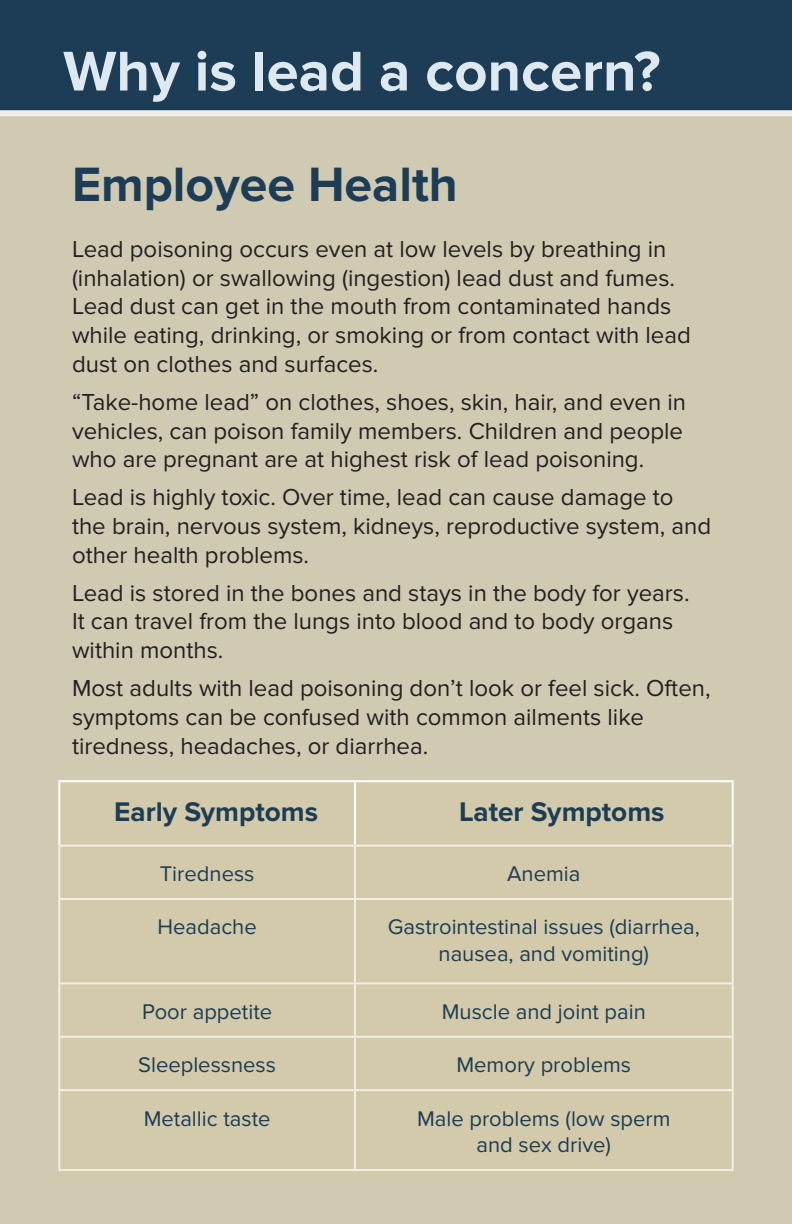
<style>
.page{position:relative;width:792px;height:1224px;background:#fff}
.page>*{position:absolute;margin:0;border:0;box-sizing:border-box;transform-origin:0 0}
.t1{font:700 58px "Proxima Nova";color:#dee8f1}
.t2{font:700 50px "Proxima Nova";color:#1c3d55}
.t3{font:700 28px "Proxima Nova";color:#1c3d55}
.t4{font:24px/28.8px "Proxima Nova";color:#231f20}
.t5{font:22px/26.4px "Proxima Nova";color:#1c3d55;text-align:center}
</style>
<div class="page">
<div style="left:0;top:116px;width:792px;height:1108px;background:#d1cab3"></div>
<div style="left:48px;top:779px;width:696px;height:412px;background:#d1cab1"></div>
<svg style="left:60px;top:782px;width:672px;height:63px"></svg>
<svg style="left:60px;top:847px;width:672px;height:322px"></svg>
<hr style="left:58px;top:780px;width:297px;height:2px;background:#fff">
<hr style="left:58px;top:782px;width:2px;height:63px;background:#fff">
<hr style="left:355px;top:780px;width:379px;height:2px;background:#fff">
<hr style="left:354px;top:782px;width:2px;height:63px;background:#fff">
<hr style="left:732px;top:782px;width:2px;height:63px;background:#fff">
<hr style="left:58px;top:845px;width:297px;height:2px;background:#f2f0e6">
<hr style="left:58px;top:847px;width:2px;height:51px;background:#f2f0e6">
<hr style="left:355px;top:845px;width:379px;height:2px;background:#f2f0e6">
<hr style="left:354px;top:847px;width:2px;height:51px;background:#f2f0e6">
<hr style="left:732px;top:847px;width:2px;height:51px;background:#f2f0e6">
<hr style="left:58px;top:898px;width:297px;height:2px;background:#f2f0e6">
<hr style="left:58px;top:900px;width:2px;height:82px;background:#f2f0e6">
<hr style="left:355px;top:898px;width:379px;height:2px;background:#f2f0e6">
<hr style="left:354px;top:900px;width:2px;height:82px;background:#f2f0e6">
<hr style="left:732px;top:900px;width:2px;height:82px;background:#f2f0e6">
<hr style="left:58px;top:982px;width:297px;height:2px;background:#f2f0e6">
<hr style="left:58px;top:984px;width:2px;height:52px;background:#f2f0e6">
<hr style="left:355px;top:982px;width:379px;height:2px;background:#f2f0e6">
<hr style="left:354px;top:984px;width:2px;height:52px;background:#f2f0e6">
<hr style="left:732px;top:984px;width:2px;height:52px;background:#f2f0e6">
<hr style="left:58px;top:1036px;width:297px;height:2px;background:#f2f0e6">
<hr style="left:58px;top:1038px;width:2px;height:51px;background:#f2f0e6">
<hr style="left:355px;top:1036px;width:379px;height:2px;background:#f2f0e6">
<hr style="left:354px;top:1038px;width:2px;height:51px;background:#f2f0e6">
<hr style="left:732px;top:1038px;width:2px;height:51px;background:#f2f0e6">
<hr style="left:58px;top:1089px;width:297px;height:2px;background:#f2f0e6">
<hr style="left:58px;top:1091px;width:2px;height:78px;background:#f2f0e6">
<hr style="left:355px;top:1089px;width:379px;height:2px;background:#f2f0e6">
<hr style="left:354px;top:1091px;width:2px;height:78px;background:#f2f0e6">
<hr style="left:732px;top:1091px;width:2px;height:78px;background:#f2f0e6">
<hr style="left:58px;top:1169px;width:297px;height:2px;background:#f2f0e6">
<hr style="left:355px;top:1169px;width:379px;height:2px;background:#f2f0e6">
<div style="left:0;top:0;width:792px;height:116px;background:#1c3d55"></div>
<p class="t1" style="left:63px;top:38px;width:599px">Why is lead a concern?</p>
<p class="t2" style="left:72px;top:155px;width:387px">Employee Health</p>
<p class="t4" style="left:72px;top:235px;width:620px">Lead poisoning occurs even at low levels by breathing in (inhalation) or swallowing (ingestion) lead dust and fumes.<br>Lead dust can get in the mouth from contaminated hands while eating, drinking, or smoking or from contact with lead dust on clothes and surfaces.</p>
<p class="t4" style="left:72px;top:388px;width:616px">“Take-home lead” on clothes, shoes, skin, hair, and even in vehicles, can poison family members. Children and people who are pregnant are at highest risk of lead poisoning.</p>
<p class="t4" style="left:72px;top:483px;width:641px">Lead is highly toxic. Over time, lead can cause damage to the brain, nervous system, kidneys, reproductive system, and other health problems.</p>
<p class="t4" style="left:72px;top:578px;width:619px">Lead is stored in the bones and stays in the body for years.<br>It can travel from the lungs into blood and to body organs within months.</p>
<p class="t4" style="left:72px;top:674px;width:640px">Most adults with lead poisoning don’t look or feel sick. Often, symptoms can be confused with common ailments like tiredness, headaches, or diarrhea.</p>
<p class="t3" style="left:114px;top:796px;width:205px">Early Symptoms</p>
<p class="t3" style="left:459px;top:796px;width:207px">Later Symptoms</p>
<p class="t5" style="left:160px;top:861px;width:96px">Tiredness</p>
<p class="t5" style="left:507px;top:861px;width:75px">Anemia</p>
<p class="t5" style="left:157px;top:914px;width:101px">Headache</p>
<p class="t5" style="left:388px;top:914px;width:313px">Gastrointestinal issues (diarrhea, nausea, and vomiting)</p>
<p class="t5" style="left:142px;top:999px;width:132px">Poor appetite</p>
<p class="t5" style="left:442px;top:999px;width:206px">Muscle and joint pain</p>
<p class="t5" style="left:138px;top:1052px;width:139px">Sleeplessness</p>
<p class="t5" style="left:456px;top:1052px;width:176px">Memory problems</p>
<p class="t5" style="left:144px;top:1105px;width:128px">Metallic taste</p>
<p class="t5" style="left:417px;top:1105px;width:255px">Male problems (low sperm and sex drive)</p>
</div>
